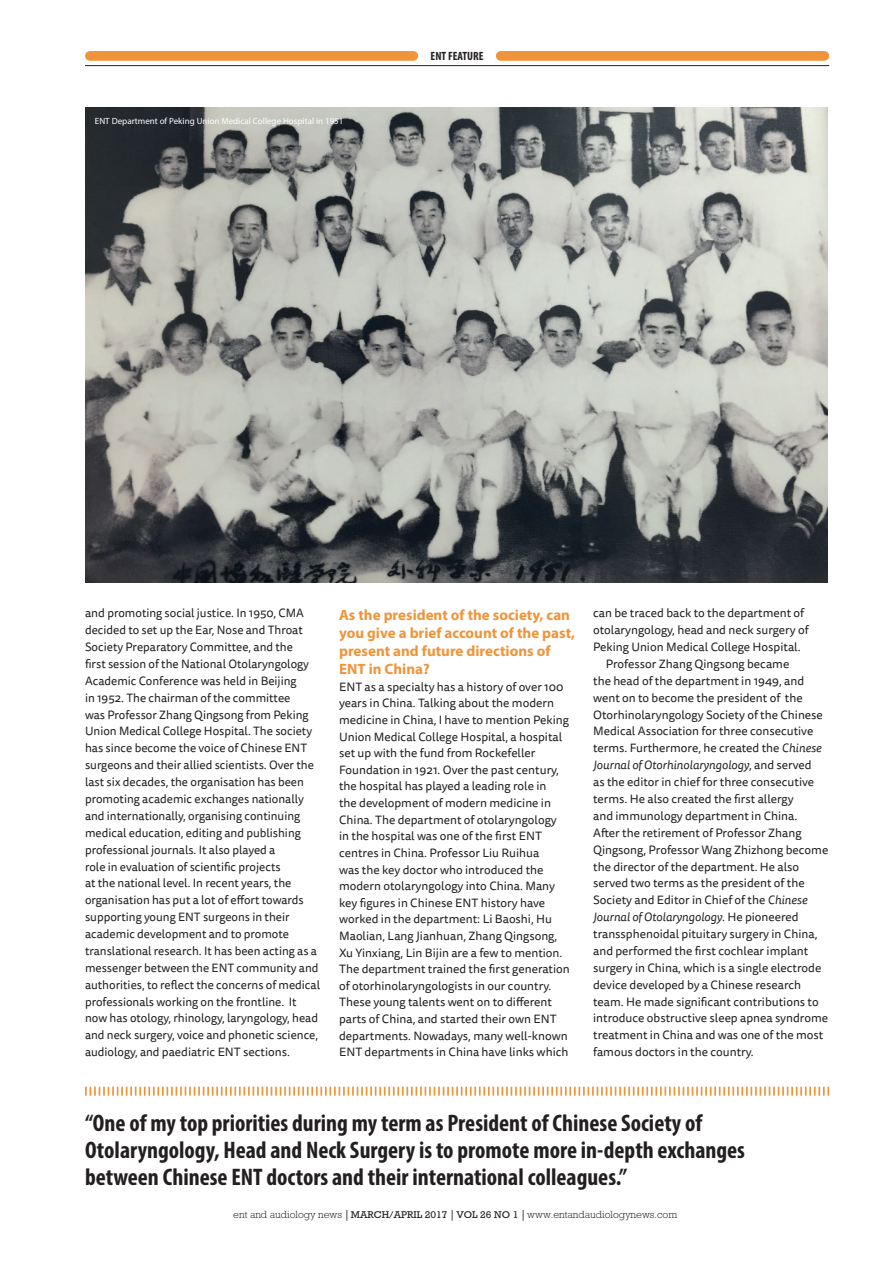
<style>
.page{position:relative;width:893px;height:1263px;background:#fff}
.page>*{position:absolute;margin:0;border:0;box-sizing:border-box;transform-origin:0 0}
.feature_Quote{font:700 condensed 24px/27px "Myriad Pro";color:#231f20}
.question_in_feature{font:700 15px/18.1px "Myriad Pro";color:#ef943a}
.feature_body_no_inde{font:12px/17px "Tisa Sans Pro";color:#231f20}
.feature_Body_Indent{font:12px/17px "Tisa Sans Pro";color:#231f20}
.t1{font:700 condensed 12px "Myriad Pro";color:#231f20}
.t2{font:300 10.5px "Rockwell";color:#231f20}
.feature_Caption{font:9px "Myriad Pro";color:#fff}
.s1{font-style:italic}
.s2{font-family:"Adobe Caslon Pro";font-weight:700}
.s3{font-weight:400;font-size:10.05px}
</style>
<div class="page">
<img style="left:85px;top:107px;width:743px;height:476px">
<svg style="left:85px;top:1087px;width:744px;height:9px"></svg>
<hr style="left:85px;top:65px;width:744px;height:1px;background:#231f20">
<div style="left:90px;top:51px;width:323px;height:10px;background:#ef943a"></div>
<div style="left:501px;top:51px;width:323px;height:10px;background:#ef943a"></div>
<p class="feature_Caption" style="left:95px;top:115px;width:250px">ENT Department of Peking Union Medical College Hospital in 1951</p>
<p class="t1" style="left:431px;top:49px;width:54px">ENT FEATURE</p>
<p class="feature_body_no_inde" style="left:85px;top:605px;width:237px">and promoting social justice. In 1950, CMA decided to set up the Ear, Nose and Throat Society Preparatory Committee, and the<br>first session of the National Otolaryngology Academic Conference was held in Beijing<br>in 1952. The chairman of the committee<br>was Professor Zhang Qingsong from Peking Union Medical College Hospital. The society has since become the voice of Chinese ENT surgeons and their allied scientists. Over the last six decades, the organisation has been promoting academic exchanges nationally and internationally, organising continuing medical education, editing and publishing professional journals. It also played a<br>role in evaluation of scientific projects<br>at the national level. In recent years, the organisation has put a lot of effort towards supporting young ENT surgeons in their academic development and to promote translational research. It has been acting as a messenger between the ENT community and authorities, to reflect the concerns of medical professionals working on the frontline. It now has otology, rhinology, laryngology, head and neck surgery, voice and phonetic science, audiology, and paediatric ENT sections.</p>
<p class="question_in_feature" style="left:339px;top:605px;width:237px">As the president of the society, can you give a brief account of the past, present and future directions of<br>ENT in China?</p>
<p class="feature_body_no_inde" style="left:339px;top:679px;width:232px">ENT as a specialty has a history of over 100 years in China. Talking about the modern medicine in China, I have to mention Peking Union Medical College Hospital, a hospital set up with the fund from Rockefeller Foundation in 1921. Over the past century, the hospital has played a leading role in<br>the development of modern medicine in China. The department of otolaryngology in the hospital was one of the first ENT centres in China. Professor Liu Ruihua<br>was the key doctor who introduced the modern otolaryngology into China. Many key figures in Chinese ENT history have worked in the department: Li Baoshi, Hu Maolian, Lang Jianhuan, Zhang Qingsong, Xu Yinxiang, Lin Bijin are a few to mention.<br>The department trained the first generation of otorhinolaryngologists in our country.<br>These young talents went on to different parts of China, and started their own ENT departments. Nowadays, many well-known ENT departments in China have links which</p>
<p class="feature_body_no_inde" style="left:593px;top:605px;width:217px">can be traced back to the department of otolaryngology, head and neck surgery of<br>Peking Union Medical College Hospital.</p>
<p class="feature_Body_Indent" style="left:593px;top:656px;width:237px;text-indent:13px">Professor Zhang Qingsong became<br>the head of the department in 1949, and went on to become the president of the Otorhinolaryngology Society of the Chinese Medical Association for three consecutive terms. Furthermore, he created the <span class="s1">Chinese Journal of Otorhinolaryngology</span>, and served<br>as the editor in chief for three consecutive terms. He also created the first allergy<br>and immunology department in China.<br>After the retirement of Professor Zhang Qingsong, Professor Wang Zhizhong become the director of the department. He also served two terms as the president of the Society and Editor in Chief of the <span class="s1">Chinese Journal of Otolaryngology</span>. He pioneered transsphenoidal pituitary surgery in China, and performed the first cochlear implant surgery in China, which is a single electrode device developed by a Chinese research team. He made significant contributions to introduce obstructive sleep apnea syndrome treatment in China and was one of the most famous doctors in the country.</p>
<p class="feature_Quote" style="left:85px;top:1108px;width:661px">“One of my top priorities during my term as President of Chinese Society of<br>Otolaryngology, Head and Neck Surgery is to promote more in-depth exchanges between Chinese ENT doctors and their international colleagues.”</p>
<p class="t2" style="left:233px;top:1208px;width:445px">ent and audiology news <span class="s2">|</span> <span class="s3">MARCH/APRIL 2017</span> <span class="s2">|</span> <span class="s3">VOL 26 NO 1</span> <span class="s2">|</span> www.entandaudiologynews.com</p>
</div>
